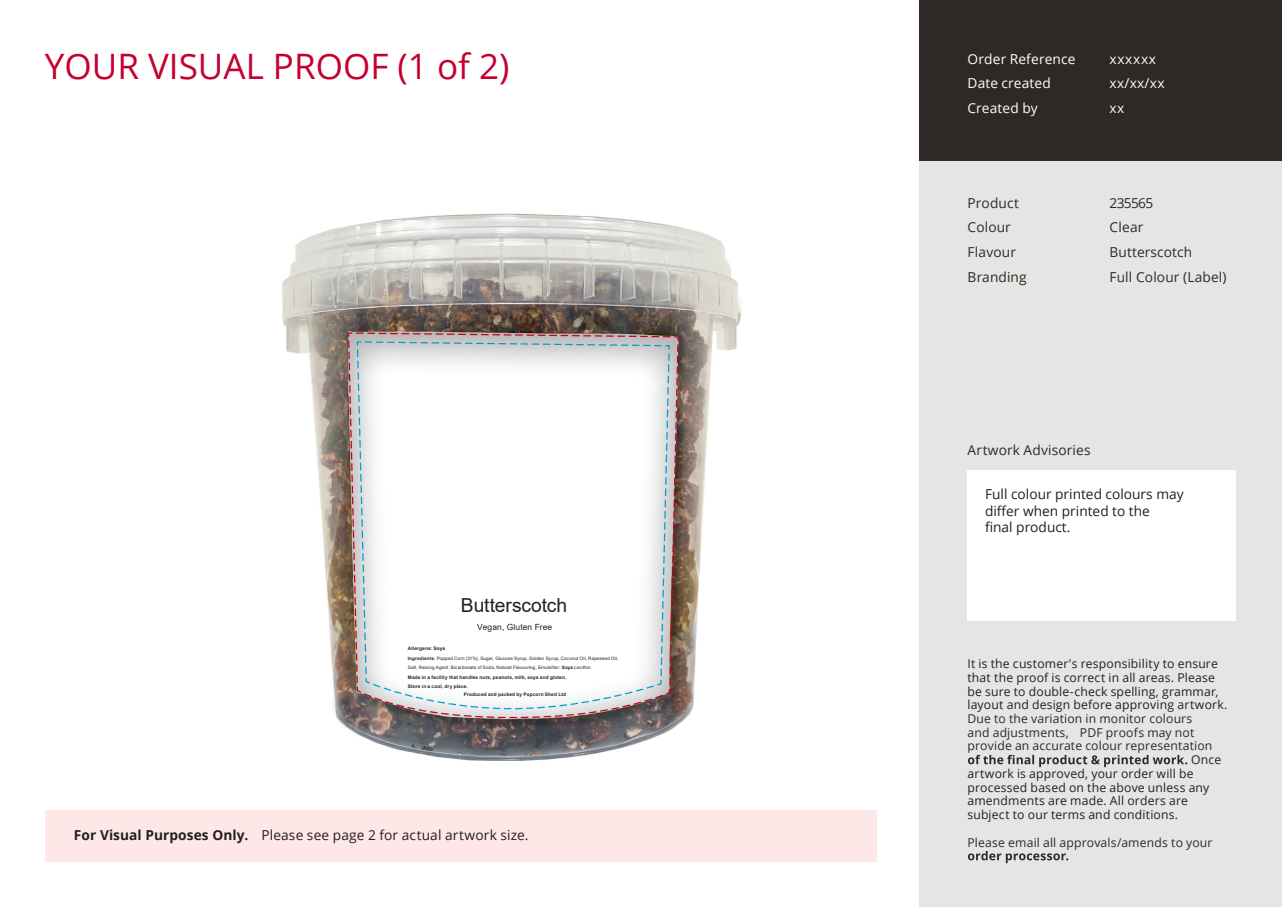
<style>
.page{position:relative;width:1282px;height:907px;background:#fff}
.page>*{position:absolute;margin:0;border:0;box-sizing:border-box;transform-origin:0 0}
.t1{font:35px "Open Sans";color:#c5002e}
.t2{font:19.25px "Arial";letter-spacing:-.005em;color:#231f20}
.t3{font:13.75px/16.5px "Open Sans";color:#231f20}
.t4{font:13.75px/24.4px "Open Sans";letter-spacing:.01em;color:#2e2926}
.t5{font:13.75px/24.4px "Open Sans";letter-spacing:.01em;color:#fff}
.t6{font:13.75px/24.4px "Open Sans";letter-spacing:.05em;color:#fff}
.t7{font:12.12px/13.8px "Open Sans";letter-spacing:.015em;color:#231f20}
.t8{font:12.12px/13.8px "Open Sans";letter-spacing:.015em;color:#2e2926}
.t9{font:8.5px "Arial";letter-spacing:.015em;color:#231f20}
.t10{font:700 4.75px "Arial";letter-spacing:.025em;color:#231f20}
.t11{font:4.62px/8.1px "Arial";letter-spacing:.02em;color:#231f20}
.s1{font-weight:700}
</style>
<div class="page">
<div style="left:45px;top:809px;width:831px;height:51px;background:#fde8e7"></div>
<div style="left:919px;top:160px;width:362px;height:746px;background:#e5e5e3"></div>
<div style="left:967px;top:469px;width:269px;height:151px;background:#fff"></div>
<div style="left:919px;top:0;width:362px;height:160px;background:#2e2926"></div>
<svg style="left:968px;top:851px;width:100px;height:11px"></svg>
<svg style="left:968px;top:754px;width:219px;height:12px"></svg>
<img style="left:282px;top:213px;width:459px;height:548px">
<svg style="left:347px;top:331px;width:332px;height:387px"></svg>
<h1 class="t1" style="left:45px;top:42px;width:466px">YOUR VISUAL PROOF (1 of 2)</h1>
<h2 class="t2" style="left:461px;top:591px;width:108px">Butterscotch</h2>
<p class="t9" style="left:477px;top:621px;width:77px">Vegan, Gluten Free</p>
<p class="t10" style="left:408px;top:645px;width:39px">Allergens: Soya</p>
<p class="t10" style="left:408px;top:674px;width:160px">Made in a facility that handles nuts, peanuts, milk, soya and gluten.</p>
<p class="t10" style="left:408px;top:682px;width:62px">Store in a cool, dry place.</p>
<p class="t10" style="left:464px;top:690px;width:103px">Produced and packed by Popcorn Shed Ltd</p>
<p class="t11" style="left:408px;top:654px;width:212px"><span class="s1">Ingredients:</span> Popped Corn (31%), Sugar, Glucose Syrup, Golden Syrup, Coconut Oil, Rapeseed Oil,<br>Salt, Raising Agent: Bicarbonate of Soda, Natural Flavouring, Emulsifier: <span class="s1">Soya</span> Lecithin.</p>
<p class="t3" style="left:74px;top:825px;width:456px"><span class="s1">For Visual Purposes Only.</span> Please see page 2 for actual artwork size.</p>
<p class="t5" style="left:967px;top:46px;width:109px">Order Reference<br>Date created<br>Created by</p>
<p class="t4" style="left:967px;top:190px;width:53px">Product<br>Colour<br>Flavour</p>
<p class="t6" style="left:1109px;top:46px;width:56px">xxxxxx xx/xx/xx xx</p>
<p class="t4" style="left:1109px;top:190px;width:84px">235565<br>Clear<br>Butterscotch</p>
<p class="t4" style="left:967px;top:265px;width:61px">Branding</p>
<p class="t4" style="left:1109px;top:265px;width:118px">Full Colour (Label)</p>
<p class="t4" style="left:967px;top:437px;width:125px">Artwork Advisories</p>
<p class="t3" style="left:985px;top:485px;width:200px">Full colour printed colours may differ when printed to the<br>final product.</p>
<p class="t7" style="left:967px;top:656px;width:262px">It is the customer's responsibility to ensure that the proof is correct in all areas. Please be sure to double-check spelling, grammar, layout and design before approving artwork.</p>
<p class="t8" style="left:967px;top:711px;width:246px">Due to the variation in monitor colours and adjustments, PDF proofs may not provide an accurate colour representation</p>
<p class="t7" style="left:967px;top:752px;width:255px;text-indent:224px">Once artwork is approved, your order will be processed based on the above unless any amendments are made. All orders are subject to our terms and conditions.</p>
<p class="t8" style="left:967px;top:834px;width:246px">Please email all approvals/amends to your</p>
</div>
